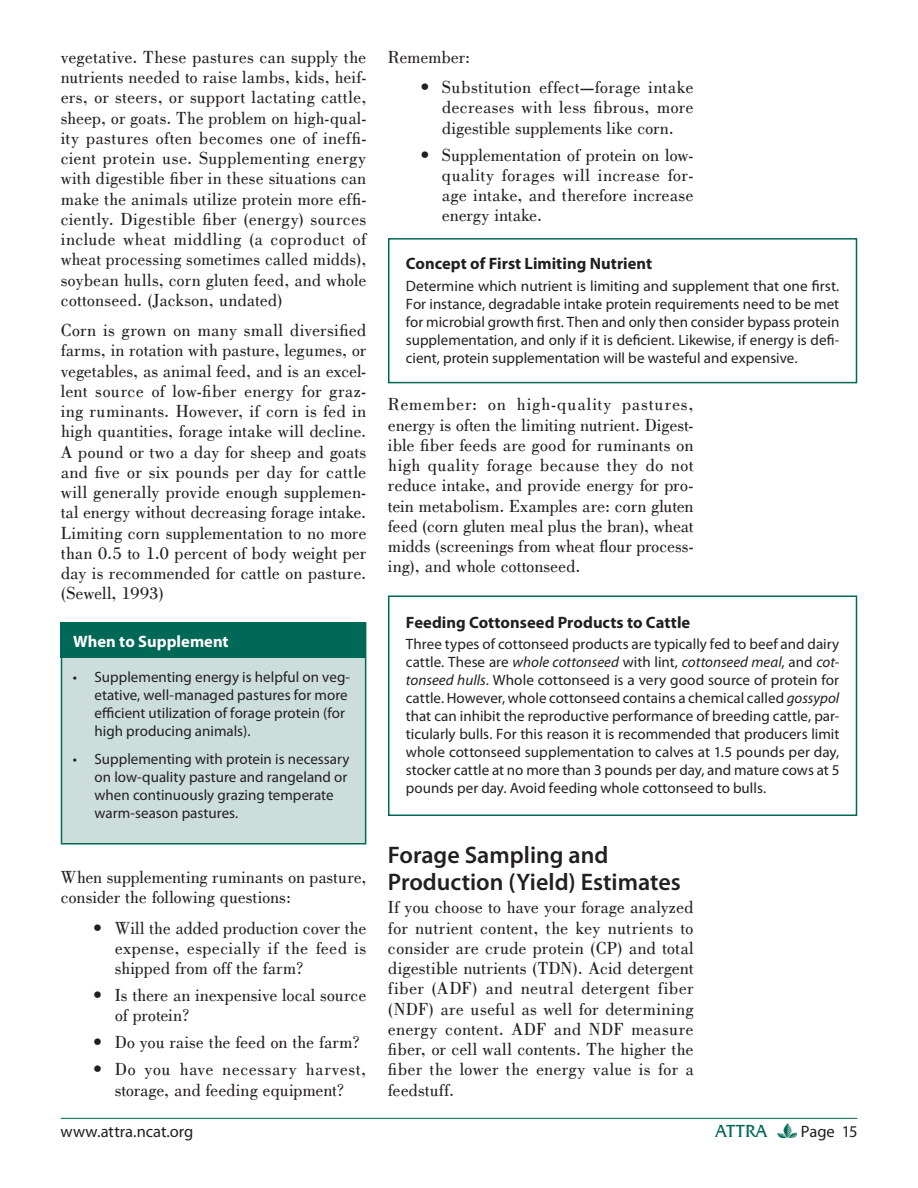
<style>
.page{position:relative;width:918px;height:1188px;background:#fff}
.page>*{position:absolute;margin:0;border:0;box-sizing:border-box;transform-origin:0 0}
.t1{font:600 24px/27px "Myriad Pro";color:#231f20}
.t2{font:18px/20.2px "Bodoni";letter-spacing:.01em;color:#231f20;text-align:justify}
.t3{font:18px "Friz Quadrata IT Cby BT";letter-spacing:-.01em;color:#006857}
.t4{font:700 16.5px "Myriad Pro";color:#231f20}
.t5{font:16.5px "Myriad Pro";color:#231f20}
.t6{font:700 16.5px "Myriad Pro";color:#fff}
.t7{font:15px/18px "Myriad Pro";color:#231f20}
.s1{font-style:italic}
</style>
<div class="page">
<img style="left:777px;top:1123px;width:20px;height:14px">
<hr style="left:61px;top:1118px;width:796px;height:1px;background:#006857">
<div style="left:62px;top:623px;width:304px;height:221px;background:#ccdeda"></div>
<div style="left:61px;top:622px;width:305px;height:222px;border:2px solid #006857"></div>
<div style="left:61px;top:622px;width:305px;height:36px;background:#006857"></div>
<div style="left:388px;top:596px;width:469px;height:220px;border:2px solid #006857"></div>
<div style="left:388px;top:238px;width:469px;height:145px;border:2px solid #006857"></div>
<p class="t2" style="left:61px;top:47px;width:307px">vegetative. These pastures can supply the nutrients needed to raise lambs, kids, heif&shy;ers, or steers, or support lactating cattle, sheep, or goats. The problem on high-qual&shy;ity pastures often becomes one of ineffi&shy;cient protein use. Supplementing energy with digestible fiber in these situations can make the animals utilize protein more effi&shy;ciently. Digestible fiber (energy) sources include wheat middling (a coproduct of wheat processing sometimes called midds), soybean hulls, corn gluten feed, and whole cottonseed. (Jackson, undated)</p>
<p class="t2" style="left:61px;top:320px;width:307px">Corn is grown on many small diversified farms, in rotation with pasture, legumes, or vegetables, as animal feed, and is an excel&shy;lent source of low-fiber energy for graz&shy;ing ruminants. However, if corn is fed in high quantities, forage intake will decline.<br>A pound or two a day for sheep and goats and five or six pounds per day for cattle will generally provide enough supplemen&shy;tal energy without decreasing forage intake.<br>Limiting corn supplementation to no more than 0.5 to 1.0 percent of body weight per day is recommended for cattle on pasture. (Sewell, 1993)</p>
<p class="t6" style="left:73px;top:635px;width:157px">When to Supplement</p>
<p class="t7" style="left:95px;top:669px;width:257px">Supplementing energy is helpful on veg&shy;etative, well-managed pastures for more efficient utilization of forage protein (for high producing animals).</p>
<p class="t7" style="left:95px;top:751px;width:256px">Supplementing with protein is necessary on low-quality pasture and rangeland or when continuously grazing temperate warm-season pastures.</p>
<p class="t7" style="left:73px;top:669px;width:6px">•</p>
<p class="t7" style="left:73px;top:751px;width:6px">•</p>
<p class="t2" style="left:61px;top:867px;width:307px">When supplementing ruminants on pasture, consider the following questions:</p>
<p class="t2" style="left:115px;top:918px;width:253px">Will the added production cover the expense, especially if the feed is shipped from off the farm?</p>
<p class="t2" style="left:115px;top:985px;width:253px">Is there an inexpensive local source of protein?</p>
<p class="t2" style="left:115px;top:1029px;width:253px;line-height:27px">Do you raise the feed on the farm?<br>Do you have necessary harvest,</p>
<p class="t2" style="left:115px;top:1080px;width:231px">storage, and feeding equipment?</p>
<p class="t2" style="left:93px;top:918px;width:10px">•</p>
<p class="t2" style="left:93px;top:985px;width:10px">•</p>
<p class="t2" style="left:93px;top:1029px;width:10px;line-height:27px">• •</p>
<p class="t2" style="left:442px;top:42px;width:253px;line-height:30.3px;text-indent:-54px">Remember:<br>Substitution effect—forage intake</p>
<p class="t2" style="left:442px;top:98px;width:253px">decreases with less fibrous, more digestible supplements like corn.</p>
<p class="t2" style="left:442px;top:145px;width:253px">Supplementation of protein on low&shy;quality forages will increase for&shy;age intake, and therefore increase energy intake.</p>
<p class="t2" style="left:420px;top:77px;width:10px">•</p>
<p class="t2" style="left:420px;top:145px;width:10px">•</p>
<p class="t4" style="left:406px;top:258px;width:248px">Concept of First Limiting Nutrient</p>
<p class="t7" style="left:406px;top:278px;width:435px;text-align:justify">Determine which nutrient is limiting and supplement that one first.<br>For instance, degradable intake protein requirements need to be met for microbial growth first. Then and only then consider bypass protein supplementation, and only if it is deficient. Likewise, if energy is defi&shy;cient, protein supplementation will be wasteful and expensive.</p>
<p class="t2" style="left:388px;top:395px;width:307px">Remember: on high-quality pastures, energy is often the limiting nutrient. Digest&shy;ible fiber feeds are good for ruminants on high quality forage because they do not reduce intake, and provide energy for pro&shy;tein metabolism. Examples are: corn gluten feed (corn gluten meal plus the bran), wheat midds (screenings from wheat flour process&shy;ing), and whole cottonseed.</p>
<p class="t4" style="left:406px;top:616px;width:286px">Feeding Cottonseed Products to Cattle</p>
<p class="t7" style="left:406px;top:637px;width:435px;text-align:justify">Three types of cottonseed products are typically fed to beef and dairy cattle. These are <span class="s1">whole cottonseed</span> with lint, <span class="s1">cottonseed meal</span>, and <span class="s1">cot&shy;tonseed hulls</span>. Whole cottonseed is a very good source of protein for cattle. However, whole cottonseed contains a chemical called <span class="s1">gossypol </span>that can inhibit the reproductive performance of breeding cattle, par&shy;ticularly bulls. For this reason it is recommended that producers limit whole cottonseed supplementation to calves at 1.5 pounds per day, stocker cattle at no more than 3 pounds per day, and mature cows at 5 pounds per day. Avoid feeding whole cottonseed to bulls.</p>
<h1 class="t1" style="left:388px;top:843px;width:294px">Forage Sampling and<br>Production (Yield) Estimates</h1>
<p class="t2" style="left:388px;top:898px;width:307px">If you choose to have your forage analyzed for nutrient content, the key nutrients to consider are crude protein (CP) and total digestible nutrients (TDN). Acid detergent fiber (ADF) and neutral detergent fiber (NDF) are useful as well for determining energy content. ADF and NDF measure fiber, or cell wall contents. The higher the fiber the lower the energy value is for a feedstuff.</p>
<p class="t5" style="left:60px;top:1126px;width:135px">www.attra.ncat.org</p>
<p class="t3" style="left:715px;top:1120px;width:53px">ATTRA</p>
<p class="t5" style="left:801px;top:1126px;width:58px">Page 15</p>
</div>
